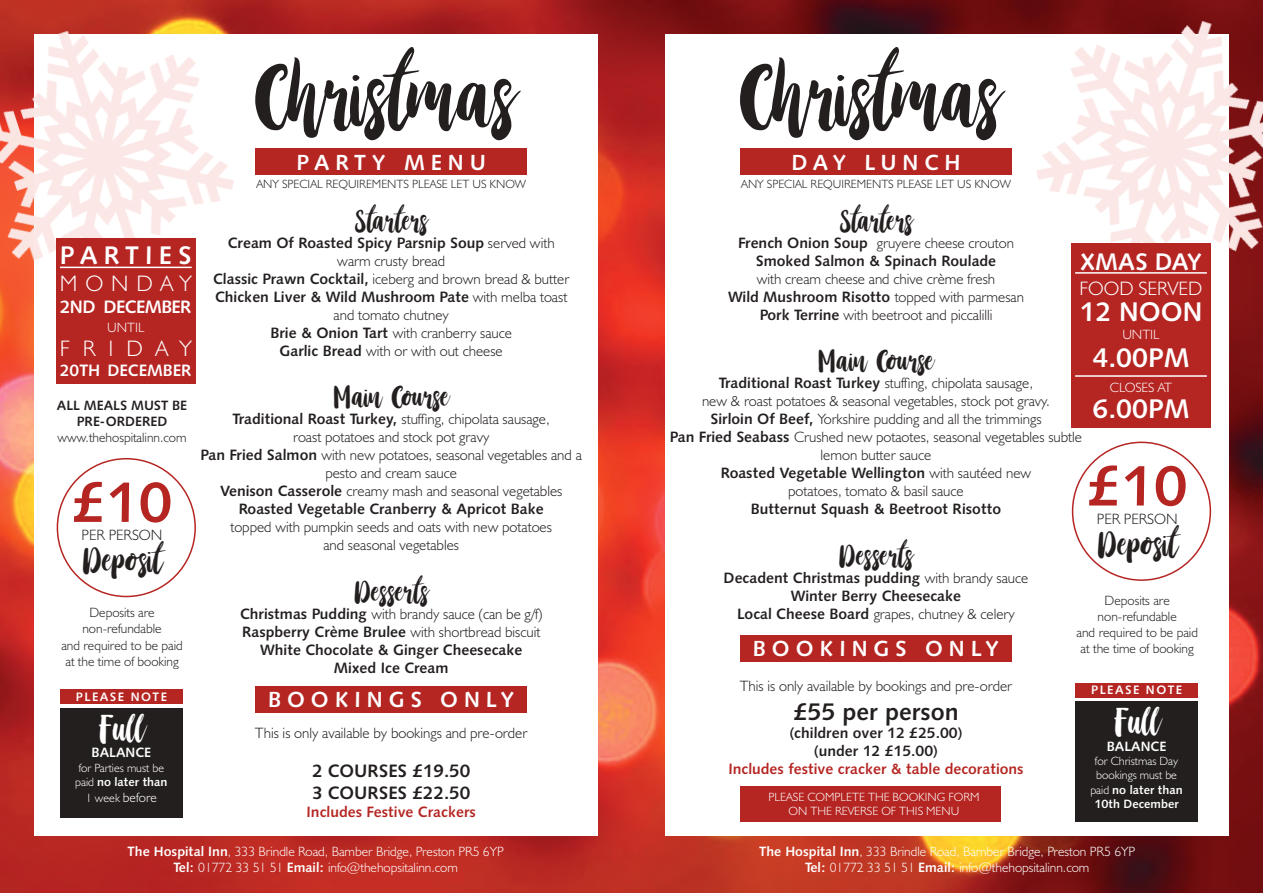
<style>
.page{position:relative;width:1263px;height:893px;background:#fff}
.page>*{position:absolute;margin:0;border:0;box-sizing:border-box;transform-origin:0 0}
.t1{font:105.15px "Stay Wildy Personal Use Only";color:#241f1f}
.t2{font:57px "Humanist 531 BT Bold A";color:#b52522}
.t3{font:46.5px "Stay Wildy Personal Use Only";color:#fff}
.t4{font:42px "Stay Wildy Personal Use Only";color:#241f1f}
.t5{font:36px "Stay Wildy Personal Use Only";color:#241f1f}
.t6{font:27px "Humanist 531 BT Bold A";color:#fff}
.t7{font:25.5px "Humanist 531 BT Bold A";letter-spacing:.245em;color:#fff}
.t8{font:24px "Humanist 531 BT Bold A";color:#241f1f}
.t9{font:24px "Humanist 531 BT Bold A";color:#fff}
.t10{font:300 22.5px "Humanist 521 BT";letter-spacing:.425em;color:#fff}
.t11{font:21.9px "Humanist 531 BT Bold A";letter-spacing:.27em;color:#fff}
.t12{font:300 19.5px "Humanist 521 BT";color:#fff}
.t13{font:18px/21.6px "Humanist 531 BT Bold A";color:#241f1f}
.t14{font:18px "Humanist 531 BT Bold A";letter-spacing:-.03em;color:#fff}
.t15{font:16.5px "Humanist 531 BT Bold A";color:#fff}
.t16{font:300 15px/18px "Humanist 521 BT";color:#241f1f;text-align:center}
.t17{font:15px/18px "Humanist 531 BT Bold A";color:#241f1f;text-align:center}
.t18{font:15px "Humanist 531 BT Bold A";color:#b52522}
.t19{font:300 13.5px/16.2px "Humanist 521 BT";color:#fff;text-align:center}
.t20{font:300 13.5px/16.2px "Humanist 521 BT";color:#241f1f;text-align:center}
.t21{font:13.5px/16.2px "Humanist 531 BT Bold A";color:#241f1f;text-align:center}
.t22{font:13.5px "Humanist 531 BT Bold A";color:#fff}
.t23{font:12.3px "Humanist 531 BT Bold A";letter-spacing:.12em;color:#fff}
.t24{font:300 12px/14.4px "Humanist 521 BT";color:#fff}
.t25{font:300 12px "Humanist 521 BT";color:#241f1f}
.t26{font:12px/14.4px "Humanist 531 BT Bold A";color:#fff;text-align:center}
.s1{font-family:"Humanist 521 BT";font-weight:300}
.s2{font-size:12px}
.s3{font-family:"Humanist 531 BT Bold A";font-weight:400}
</style>
<div class="page">
<img style="left:0;top:0;width:1263px;height:893px">
<div style="left:34px;top:34px;width:563px;height:802px;background:#fff"></div>
<div style="left:665px;top:34px;width:564px;height:802px;background:#fff"></div>
<div style="left:255px;top:149px;width:272px;height:26px;background:#b52522"></div>
<div style="left:740px;top:149px;width:272px;height:26px;background:#b52522"></div>
<div style="left:255px;top:686px;width:272px;height:26px;background:#b52522"></div>
<div style="left:740px;top:636px;width:272px;height:26px;background:#b52522"></div>
<div style="left:60px;top:690px;width:123px;height:14px;background:#b52522"></div>
<div style="left:1075px;top:683px;width:123px;height:14px;background:#b52522"></div>
<div style="left:60px;top:708px;width:123px;height:109px;background:#241f1f"></div>
<div style="left:1075px;top:701px;width:123px;height:121px;background:#241f1f"></div>
<img style="left:0;top:0;width:272px;height:328px">
<img style="left:995px;top:0;width:268px;height:317px">
<div style="left:57px;top:238px;width:139px;height:146px;background:#b52522"></div>
<div style="left:1072px;top:244px;width:139px;height:184px;background:#b52522"></div>
<hr style="left:60px;top:267px;width:132px;height:1px;background:#fff">
<hr style="left:1075px;top:272px;width:132px;height:2px;background:#fff">
<hr style="left:1075px;top:375px;width:132px;height:2px;background:#fff">
<div style="left:740px;top:787px;width:260px;height:35px;background:#b52522"></div>
<h1 class="t1" style="left:255px;top:44px;width:259px">Christmas</h1>
<h3 class="t11" style="left:297px;top:149px;width:191px">PARTY MENU</h3>
<h1 class="t1" style="left:740px;top:44px;width:259px">Christmas</h1>
<h3 class="t11" style="left:791px;top:149px;width:171px">DAY LUNCH</h3>
<h3 class="t7" style="left:60px;top:239px;width:133px">PARTIES</h3>
<h3 class="t10" style="left:60px;top:270px;width:133px">MONDAY</h3>
<p class="t14" style="left:60px;top:295px;width:133px">2ND DECEMBER</p>
<p class="t19" style="left:107px;top:319px;width:39px">UNTIL</p>
<h3 class="t10" style="left:60px;top:334px;width:133px">FRIDAY</h3>
<p class="t15" style="left:60px;top:360px;width:133px">20TH DECEMBER</p>
<p class="t21" style="left:57px;top:397px;width:132px">ALL MEALS MUST BE<br>PRE-ORDERED</p>
<p class="t20" style="left:58px;top:429px;width:130px">www.thehospitalinn.com</p>
<h2 class="t2" style="left:72px;top:467px;width:102px">£10</h2>
<p class="t16" style="left:82px;top:525px;width:82px">PER PERSON</p>
<h3 class="t4" style="left:83px;top:540px;width:80px">Deposit</h3>
<p class="t20" style="left:61px;top:604px;width:123px">Deposits are non-refundable<br>and required to be paid at the time of booking</p>
<p class="t23" style="left:76px;top:689px;width:93px">PLEASE NOTE</p>
<h3 class="t3" style="left:99px;top:706px;width:46px">Full</h3>
<p class="t22" style="left:92px;top:744px;width:61px">BALANCE</p>
<p class="t24" style="left:79px;top:760px;width:87px">for Parties must be</p>
<p class="t26" style="left:75px;top:775px;width:94px"><span class="s1">paid</span> no later than</p>
<p class="t19" style="left:86px;top:789px;width:73px"><span class="s2">1 week</span> before</p>
<p class="t25" style="left:256px;top:176px;width:271px">ANY SPECIAL REQUIREMENTS PLEASE LET US KNOW</p>
<p class="t25" style="left:741px;top:176px;width:271px">ANY SPECIAL REQUIREMENTS PLEASE LET US KNOW</p>
<h3 class="t5" style="left:355px;top:203px;width:73px">Starters</h3>
<p class="t17" style="left:228px;top:234px;width:328px">Cream Of Roasted Spicy Parsnip Soup <span class="s1">served with</span></p>
<p class="t16" style="left:213px;top:252px;width:358px">warm crusty bread<br><span class="s3">Classic Prawn Cocktail,</span> iceberg and brown bread &amp; butter</p>
<p class="t17" style="left:215px;top:288px;width:354px">Chicken Liver &amp; Wild Mushroom Pate <span class="s1">with melba toast</span></p>
<p class="t16" style="left:270px;top:306px;width:243px">and tomato chutney<br><span class="s3">Brie &amp; Onion Tart</span> with cranberry sauce<br><span class="s3">Garlic Bread</span> with or with out cheese</p>
<h3 class="t5" style="left:334px;top:379px;width:116px">Main Course</h3>
<p class="t16" style="left:201px;top:410px;width:383px"><span class="s3">Traditional Roast Turkey,</span> stuffing, chipolata sausage,<br>roast potatoes and stock pot gravy<br><span class="s3">Pan Fried Salmon</span> with new potatoes, seasonal vegetables and a pesto and cream sauce<br><span class="s3">Venison Casserole</span> creamy mash and seasonal vegetables</p>
<p class="t17" style="left:239px;top:500px;width:307px">Roasted Vegetable Cranberry &amp; Apricot Bake</p>
<p class="t16" style="left:230px;top:518px;width:323px">topped with pumpkin seeds and oats with new potatoes and seasonal vegetables</p>
<h3 class="t5" style="left:355px;top:574px;width:75px">Desserts</h3>
<p class="t16" style="left:240px;top:604px;width:304px;text-align:left"><span class="s3">Christmas Pudding</span> with brandy sauce (can be g/f)<br><span class="s3">Raspberry Crème Brulee</span> with shortbread biscuit</p>
<p class="t17" style="left:260px;top:640px;width:264px">White Chocolate &amp; Ginger Cheesecake<br>Mixed Ice Cream</p>
<h3 class="t11" style="left:268px;top:686px;width:248px">BOOKINGS ONLY</h3>
<p class="t16" style="left:255px;top:723px;width:274px">This is only available by bookings and pre-order</p>
<p class="t13" style="left:312px;top:760px;width:160px">2 COURSES £19.50<br>3 COURSES £22.50</p>
<p class="t18" style="left:307px;top:802px;width:171px">Includes Festive Crackers</p>
<h3 class="t5" style="left:840px;top:203px;width:73px">Starters</h3>
<p class="t16" style="left:738px;top:234px;width:277px"><span class="s3">French Onion Soup</span> gruyere cheese crouton</p>
<p class="t17" style="left:756px;top:252px;width:242px">Smoked Salmon &amp; Spinach Roulade</p>
<p class="t16" style="left:757px;top:270px;width:240px">with cream cheese and chive crème fresh</p>
<p class="t17" style="left:728px;top:288px;width:297px">Wild Mushroom Risotto <span class="s1">topped with parmesan</span></p>
<p class="t16" style="left:760px;top:306px;width:234px"><span class="s3">Pork Terrine</span> with beetroot and piccalilli</p>
<h3 class="t5" style="left:819px;top:343px;width:116px">Main Course</h3>
<p class="t16" style="left:670px;top:374px;width:414px"><span class="s3">Traditional Roast Turkey</span> stuffing, chipolata sausage,<br>new &amp; roast potatoes &amp; seasonal vegetables, stock pot gravy.<br><span class="s3">Sirloin Of Beef,</span> Yorkshire pudding and all the trimmings<br><span class="s3">Pan Fried Seabass</span> Crushed new potaotes, seasonal vegetables subtle lemon butter sauce</p>
<p class="t17" style="left:721px;top:464px;width:312px">Roasted Vegetable Wellington <span class="s1">with sautéed new</span></p>
<p class="t16" style="left:788px;top:482px;width:177px">potatoes, tomato &amp; basil sauce</p>
<p class="t17" style="left:751px;top:500px;width:252px">Butternut Squash &amp; Beetroot Risotto</p>
<h3 class="t5" style="left:839px;top:538px;width:75px">Desserts</h3>
<p class="t17" style="left:724px;top:568px;width:306px">Decadent Christmas pudding <span class="s1">with brandy sauce<br></span>Winter Berry Cheesecake</p>
<p class="t16" style="left:737px;top:604px;width:279px"><span class="s3">Local Cheese Board</span> grapes, chutney &amp; celery</p>
<h3 class="t9" style="left:1080px;top:246px;width:123px">XMAS DAY</h3>
<h3 class="t12" style="left:1079px;top:276px;width:124px">FOOD SERVED</h3>
<h3 class="t6" style="left:1079px;top:295px;width:125px">12 NOON</h3>
<p class="t19" style="left:1122px;top:326px;width:39px">UNTIL</p>
<h3 class="t6" style="left:1092px;top:341px;width:98px">4.00PM</h3>
<p class="t19" style="left:1110px;top:379px;width:64px">CLOSES AT</p>
<h3 class="t6" style="left:1092px;top:392px;width:98px">6.00PM</h3>
<h2 class="t2" style="left:1087px;top:451px;width:102px">£10</h2>
<p class="t16" style="left:1097px;top:509px;width:82px">PER PERSON</p>
<h3 class="t4" style="left:1098px;top:523px;width:80px">Deposit</h3>
<p class="t20" style="left:1076px;top:592px;width:123px">Deposits are non-refundable<br>and required to be paid at the time of booking</p>
<h3 class="t11" style="left:753px;top:635px;width:248px">BOOKINGS ONLY</h3>
<p class="t16" style="left:740px;top:676px;width:274px">This is only available by bookings and pre-order</p>
<h3 class="t8" style="left:793px;top:697px;width:167px">£55 per person</h3>
<p class="t17" style="left:789px;top:723px;width:175px">(children over 12 £25.00) (under 12 £15.00)</p>
<p class="t18" style="left:728px;top:759px;width:297px">Includes festive cracker &amp; table decorations</p>
<p class="t24" style="left:768px;top:789px;width:212px;text-align:center">PLEASE COMPLETE THE BOOKING FORM<br>ON THE REVERSE OF THIS MENU</p>
<p class="t23" style="left:1091px;top:682px;width:93px">PLEASE NOTE</p>
<h3 class="t3" style="left:1114px;top:699px;width:46px">Full</h3>
<p class="t22" style="left:1107px;top:738px;width:61px">BALANCE</p>
<p class="t24" style="left:1095px;top:753px;width:85px">for Christmas Day bookings must be</p>
<p class="t26" style="left:1090px;top:782px;width:94px"><span class="s1">paid</span> no later than<br>10th December</p>
<p class="t19" style="left:128px;top:843px;width:378px"><span class="s3">The Hospital Inn</span>, 333 Brindle Road, Bamber Bridge, Preston PR5 6YP<br><span class="s3">Tel:</span> 01772 33 51 51 <span class="s3">Email:</span> info@thehopsitalinn.com</p>
<p class="t19" style="left:759px;top:843px;width:378px"><span class="s3">The Hospital Inn</span>, 333 Brindle Road, Bamber Bridge, Preston PR5 6YP<br><span class="s3">Tel:</span> 01772 33 51 51 <span class="s3">Email:</span> info@thehopsitalinn.com</p>
</div>
